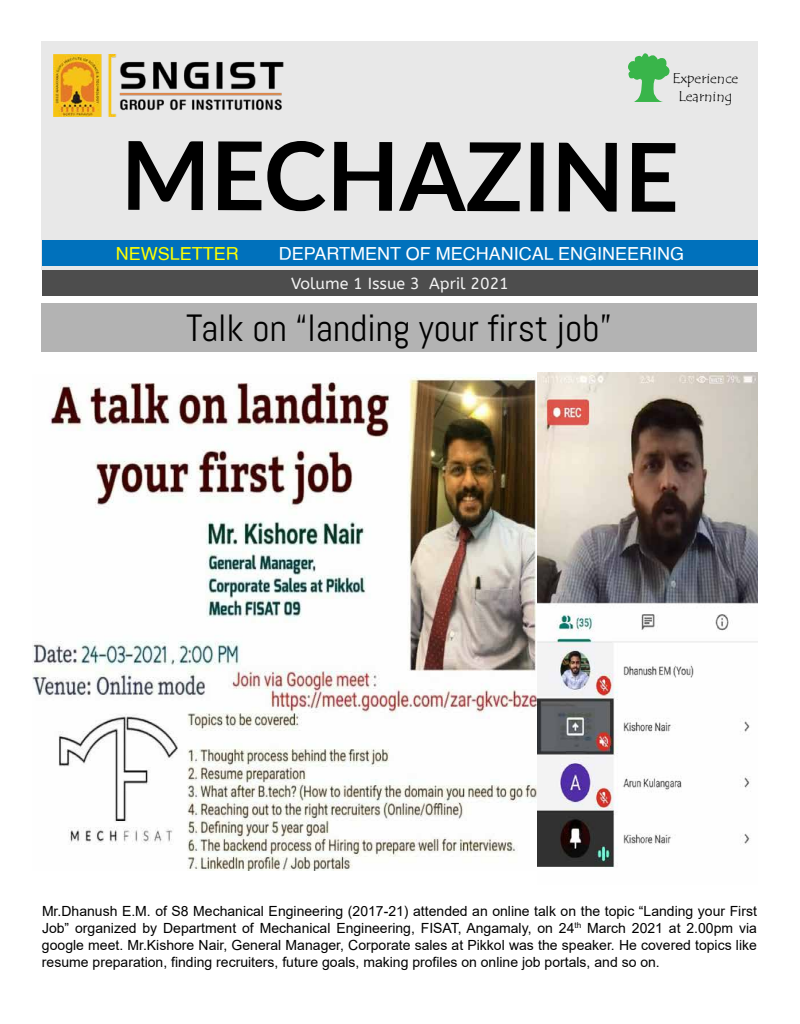
<style>
.page{position:relative;width:800px;height:1024px;background:#fff}
.page>*{position:absolute;margin:0;border:0;box-sizing:border-box;transform-origin:0 0}
.t1{font:700 95px "Lato";letter-spacing:-.005em;color:#000}
.t2{font:37.9px "Abel";color:#000}
.t3{font:18px "Helvetica";color:#fff}
.t4{font:18px "Helvetica";color:#ff0}
.t5{font:16px "A Bee Zee";color:#f2f2f2}
.t6{font:14.8px/17.7px "Tempus Sans ITC";color:#000;text-align:center}
.t7{font:14px/16.8px "Arial";color:#000;text-align:justify}
</style>
<div class="page">
<div style="left:41px;top:41px;width:717px;height:229px;background:#e8e8e8"></div>
<div style="left:42px;top:240px;width:716px;height:26px;background:#0071bc"></div>
<div style="left:41px;top:303px;width:716px;height:49px;background:#b3b3b3"></div>
<div style="left:42px;top:270px;width:716px;height:26px;background:#4d4d4d"></div>
<img style="left:53px;top:55px;width:231px;height:62px">
<svg style="left:628px;top:53px;width:42px;height:49px"></svg>
<img style="left:32px;top:377px;width:505px;height:493px">
<img style="left:537px;top:372px;width:221px;height:496px">
<p class="t6" style="left:672px;top:70px;width:67px">Experience<br>Learning</p>
<h1 class="t1" style="left:121px;top:106px;width:560px">MECHAZINE</h1>
<p class="t4" style="left:116px;top:240px;width:125px">NEWSLETTER</p>
<p class="t3" style="left:279px;top:240px;width:407px">DEPARTMENT OF MECHANICAL ENGINEERING</p>
<p class="t5" style="left:291px;top:274px;width:219px">Volume 1 Issue 3 April 2021</p>
<h2 class="t2" style="left:186px;top:304px;width:427px">Talk on “landing your first job”</h2>
<p class="t7" style="left:42px;top:903px;width:717px">Mr.Dhanush E.M. of S8 Mechanical Engineering (2017-21) attended an online talk on the topic “Landing your First Job” organized by Department of Mechanical Engineering, FISAT, Angamaly, on 24<sup>th</sup> March 2021 at 2.00pm via google meet. Mr.Kishore Nair, General Manager, Corporate sales at Pikkol was the speaker. He covered topics like resume preparation, finding recruiters, future goals, making profiles on online job portals, and so on.</p>
</div>
